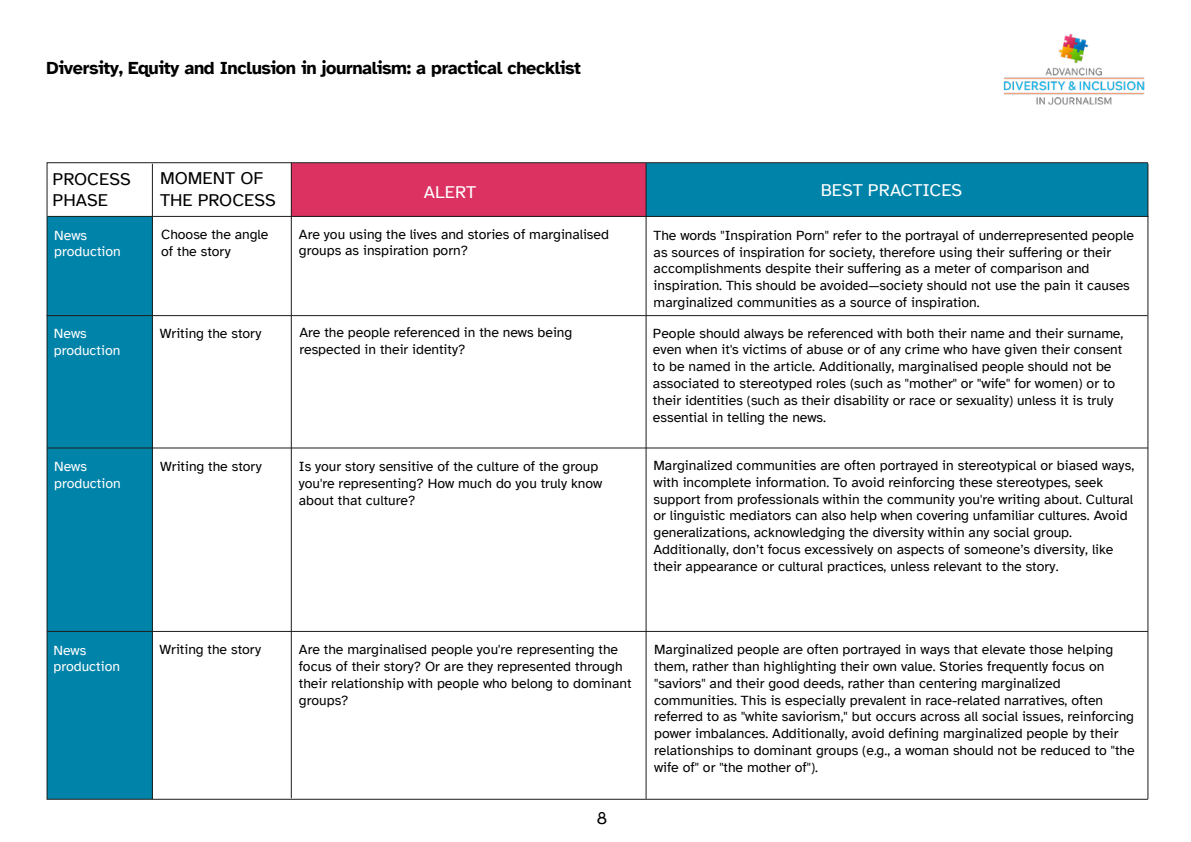
<style>
.page{position:relative;width:1191px;height:842px;background:#fff}
.page>*{position:absolute;margin:0;border:0;box-sizing:border-box;transform-origin:0 0}
.t1{font:700 18px "Atkinson Hyperlegible";letter-spacing:-.02em;color:#000}
.t2{font:18px/21.6px "Atkinson Hyperlegible";color:#000}
.t3{font:18px "Atkinson Hyperlegible";color:#fff}
.t4{font:14px/16.8px "Atkinson Hyperlegible";color:#000}
.t5{font:14px/16.8px "Atkinson Hyperlegible";color:#fff}
</style>
<div class="page">
<div style="left:47px;top:216px;width:105px;height:583px;background:#0083a9"></div>
<div style="left:291px;top:163px;width:355px;height:53px;background:#dc3262"></div>
<div style="left:646px;top:163px;width:501px;height:53px;background:#0083a9"></div>
<hr style="left:47px;top:631px;width:1101px;height:1px;background:#1d1d1b">
<hr style="left:47px;top:447px;width:1101px;height:1px;background:#1d1d1b">
<hr style="left:47px;top:315px;width:1100px;height:1px;background:#1d1d1b">
<hr style="left:48px;top:216px;width:1100px;height:1px;background:#1d1d1b">
<hr style="left:1147px;top:163px;width:1px;height:636px;background:#1d1d1b">
<hr style="left:645px;top:163px;width:1px;height:636px;background:#1d1d1b">
<hr style="left:291px;top:163px;width:1px;height:635px;background:#1d1d1b">
<hr style="left:152px;top:164px;width:1px;height:635px;background:#1d1d1b">
<img style="left:1003px;top:33px;width:142px;height:72px">
<p class="t1" style="left:47px;top:58px;width:536px">Diversity, Equity and Inclusion in journalism: a practical checklist</p>
<p class="t2" style="left:53px;top:168px;width:80px">PROCESS<br>PHASE</p>
<p class="t2" style="left:160px;top:168px;width:117px">MOMENT OF<br>THE PROCESS</p>
<p class="t3" style="left:820px;top:180px;width:143px">BEST PRACTICES</p>
<p class="t3" style="left:424px;top:182px;width:54px">ALERT</p>
<p class="t5" style="left:54px;top:227px;width:68px">News production</p>
<p class="t4" style="left:299px;top:226px;width:311px">Are you using the lives and stories of marginalised groups as inspiration porn?</p>
<p class="t4" style="left:653px;top:227px;width:482px">The words "Inspiration Porn" refer to the portrayal of underrepresented people as sources of inspiration for society, therefore using their suffering or their accomplishments despite their suffering as a meter of comparison and inspiration. This should be avoided—society should not use the pain it causes marginalized communities as a source of inspiration.</p>
<p class="t5" style="left:54px;top:325px;width:34px">News</p>
<p class="t4" style="left:160px;top:325px;width:103px">Writing the story</p>
<p class="t5" style="left:54px;top:342px;width:68px">production</p>
<p class="t4" style="left:161px;top:226px;width:109px">Choose the angle of the story</p>
<p class="t4" style="left:299px;top:324px;width:274px">Are the people referenced in the news being respected in their identity?</p>
<p class="t4" style="left:653px;top:325px;width:472px">People should always be referenced with both their name and their surname, even when it's victims of abuse or of any crime who have given their consent to be named in the article. Additionally, marginalised people should not be associated to stereotyped roles (such as "mother" or "wife" for women) or to their identities (such as their disability or race or sexuality) unless it is truly essential in telling the news.</p>
<p class="t5" style="left:54px;top:458px;width:34px">News</p>
<p class="t4" style="left:160px;top:458px;width:103px">Writing the story</p>
<p class="t5" style="left:54px;top:475px;width:68px">production</p>
<p class="t5" style="left:53px;top:642px;width:34px">News</p>
<p class="t4" style="left:159px;top:641px;width:103px">Writing the story</p>
<p class="t5" style="left:53px;top:658px;width:68px">production</p>
<p class="t4" style="left:299px;top:458px;width:305px">Is your story sensitive of the culture of the group you're representing? How much do you truly know about that culture?</p>
<p class="t4" style="left:653px;top:457px;width:482px">Marginalized communities are often portrayed in stereotypical or biased ways, with incomplete information. To avoid reinforcing these stereotypes, seek support from professionals within the community you're writing about. Cultural or linguistic mediators can also help when covering unfamiliar cultures. Avoid generalizations, acknowledging the diversity within any social group.<br>Additionally, don’t focus excessively on aspects of someone’s diversity, like their appearance or cultural practices, unless relevant to the story.</p>
<p class="t4" style="left:299px;top:641px;width:334px">Are the marginalised people you're representing the focus of their story? Or are they represented through their relationship with people who belong to dominant groups?</p>
<p class="t4" style="left:654px;top:641px;width:482px">Marginalized people are often portrayed in ways that elevate those helping them, rather than highlighting their own value. Stories frequently focus on "saviors" and their good deeds, rather than centering marginalized communities. This is especially prevalent in race-related narratives, often referred to as "white saviorism," but occurs across all social issues, reinforcing power imbalances. Additionally, avoid defining marginalized people by their relationships to dominant groups (e.g., a woman should not be reduced to "the wife of" or "the mother of").</p>
<p class="t2" style="left:596px;top:807px;width:13px">8</p>
</div>
